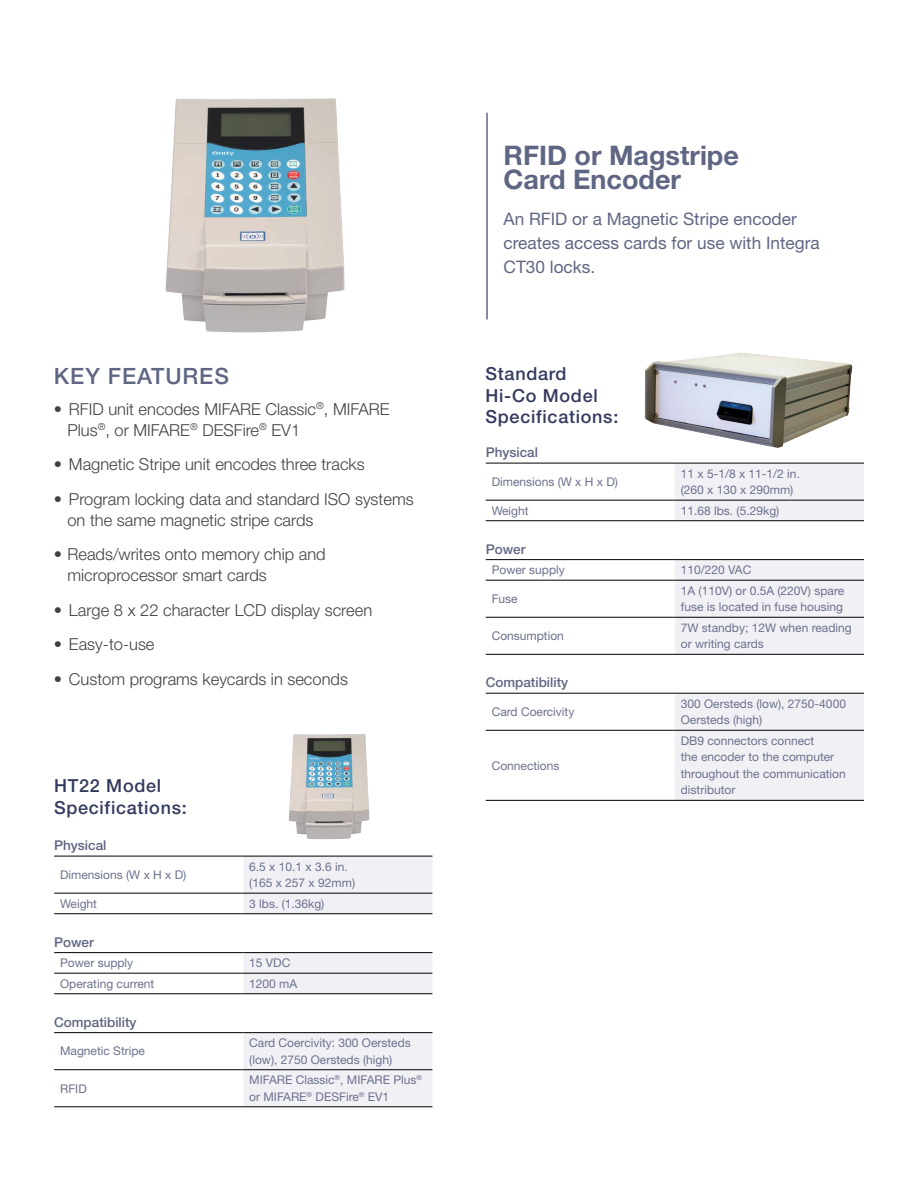
<style>
.page{position:relative;width:918px;height:1188px;background:#fff}
.page>*{position:absolute;margin:0;border:0;box-sizing:border-box;transform-origin:0 0}
.t1{font:700 27px/24.2px "Helvetica Neue LT Pro";color:#5f6683}
.t2{font:500 22.5px "Helvetica Neue LT Pro";letter-spacing:.04em;color:#5f6683}
.t3{font:500 18px/21.6px "Helvetica Neue LT Pro";letter-spacing:.04em;color:#333a5d}
.t4{font:17.25px/24.2px "Helvetica Neue LT Pro";color:#5f6683}
.t5{font:300 16.5px/21px "Helvetica Neue LT Pro";color:#414042}
.t6{font:500 13.5px "Helvetica Neue LT Pro";color:#5f6683}
.t7{font:12px/16.5px "Helvetica Neue LT Pro";color:#6b718d}
</style>
<div class="page">
<hr style="left:486px;top:113px;width:2px;height:206px;background:#5f6683">
<svg style="left:675px;top:464px;width:189px;height:336px;fill:#f1f1f5"></svg>
<hr style="left:486px;top:463px;width:189px;height:1px;background:#000">
<hr style="left:675px;top:463px;width:189px;height:1px;background:#000">
<hr style="left:486px;top:693px;width:189px;height:1px;background:#000">
<hr style="left:675px;top:693px;width:189px;height:1px;background:#000">
<hr style="left:486px;top:500px;width:189px;height:1px;background:#000">
<hr style="left:675px;top:500px;width:189px;height:1px;background:#000">
<hr style="left:486px;top:559px;width:189px;height:1px;background:#000">
<hr style="left:675px;top:559px;width:189px;height:1px;background:#000">
<hr style="left:486px;top:730px;width:189px;height:1px;background:#000">
<hr style="left:675px;top:730px;width:189px;height:1px;background:#000">
<hr style="left:486px;top:800px;width:189px;height:1px;background:#000">
<hr style="left:675px;top:800px;width:189px;height:1px;background:#000">
<hr style="left:486px;top:520px;width:189px;height:1px;background:#000">
<hr style="left:675px;top:520px;width:189px;height:1px;background:#000">
<hr style="left:486px;top:580px;width:189px;height:1px;background:#000">
<hr style="left:675px;top:580px;width:189px;height:1px;background:#000">
<hr style="left:486px;top:617px;width:189px;height:1px;background:#000">
<hr style="left:675px;top:617px;width:189px;height:1px;background:#000">
<hr style="left:486px;top:654px;width:189px;height:1px;background:#000">
<hr style="left:675px;top:654px;width:189px;height:1px;background:#000">
<img style="left:165px;top:98px;width:180px;height:235px">
<svg style="left:243px;top:857px;width:189px;height:250px;fill:#f1f1f5"></svg>
<hr style="left:54px;top:856px;width:189px;height:1px;background:#000">
<hr style="left:243px;top:856px;width:189px;height:1px;background:#000">
<hr style="left:54px;top:1032px;width:189px;height:1px;background:#000">
<hr style="left:243px;top:1032px;width:189px;height:1px;background:#000">
<hr style="left:54px;top:893px;width:189px;height:1px;background:#000">
<hr style="left:243px;top:893px;width:189px;height:1px;background:#000">
<hr style="left:54px;top:952px;width:189px;height:1px;background:#000">
<hr style="left:243px;top:952px;width:189px;height:1px;background:#000">
<hr style="left:54px;top:1069px;width:189px;height:1px;background:#000">
<hr style="left:243px;top:1069px;width:189px;height:1px;background:#000">
<hr style="left:54px;top:1107px;width:189px;height:1px;background:#000">
<hr style="left:243px;top:1107px;width:189px;height:1px;background:#000">
<hr style="left:54px;top:913px;width:189px;height:1px;background:#000">
<hr style="left:243px;top:913px;width:189px;height:1px;background:#000">
<hr style="left:54px;top:973px;width:189px;height:1px;background:#000">
<hr style="left:243px;top:973px;width:189px;height:1px;background:#000">
<hr style="left:54px;top:993px;width:189px;height:1px;background:#000">
<hr style="left:243px;top:993px;width:189px;height:1px;background:#000">
<img style="left:289px;top:734px;width:80px;height:105px">
<img style="left:645px;top:353px;width:207px;height:95px">
<h1 class="t1" style="left:504px;top:143px;width:237px">RFID or Magstripe<br>Card Encoder</h1>
<h3 class="t4" style="left:504px;top:206px;width:318px">An RFID or a Magnetic Stripe encoder creates access cards for use with Integra<br>CT30 locks.</h3>
<h3 class="t3" style="left:486px;top:363px;width:134px">Standard<br>Hi-Co Model<br>Specifications:</h3>
<p class="t6" style="left:486px;top:444px;width:54px">Physical</p>
<p class="t7" style="left:492px;top:473px;width:128px">Dimensions (W x H x D)</p>
<p class="t7" style="left:681px;top:465px;width:121px">11 x 5-1/8 x 11-1/2 in. (260 x 130 x 290mm)</p>
<p class="t7" style="left:492px;top:502px;width:38px">Weight</p>
<p class="t7" style="left:681px;top:502px;width:100px">11.68 lbs. (5.29kg)</p>
<p class="t6" style="left:486px;top:541px;width:41px">Power</p>
<p class="t7" style="left:492px;top:561px;width:75px">Power supply</p>
<p class="t7" style="left:681px;top:561px;width:72px">110/220 VAC</p>
<p class="t7" style="left:492px;top:590px;width:28px">Fuse</p>
<p class="t7" style="left:681px;top:582px;width:165px">1A (110V) or 0.5A (220V) spare fuse is located in fuse housing</p>
<p class="t7" style="left:492px;top:627px;width:74px">Consumption</p>
<p class="t7" style="left:681px;top:619px;width:172px">7W standby; 12W when reading or writing cards</p>
<p class="t6" style="left:486px;top:674px;width:84px">Compatibility</p>
<p class="t7" style="left:492px;top:703px;width:84px">Card Coercivity</p>
<p class="t7" style="left:681px;top:695px;width:167px">300 Oersteds (low), 2750-4000<br>Oersteds (high)</p>
<p class="t7" style="left:492px;top:757px;width:69px">Connections</p>
<h2 class="t2" style="left:54px;top:363px;width:176px">KEY FEATURES</h2>
<h3 class="t5" style="left:67px;top:398px;width:324px;text-indent:-14px">• RFID unit encodes MIFARE Classic<sup>®</sup>, MIFARE<br>Plus<sup>®</sup>, or MIFARE<sup>®</sup> DESFire<sup>®</sup> EV1</h3>
<h3 class="t5" style="left:54px;top:454px;width:312px">• Magnetic Stripe unit encodes three tracks</h3>
<h3 class="t5" style="left:67px;top:488px;width:348px;text-indent:-13px">• Program locking data and standard ISO systems on the same magnetic stripe cards</h3>
<h3 class="t5" style="left:67px;top:544px;width:260px;text-indent:-13px">• Reads/writes onto memory chip and microprocessor smart cards</h3>
<h3 class="t5" style="left:54px;top:599px;width:320px">• Large 8 x 22 character LCD display screen</h3>
<h3 class="t5" style="left:54px;top:634px;width:102px">• Easy-to-use</h3>
<h3 class="t5" style="left:54px;top:668px;width:296px">• Custom programs keycards in seconds</h3>
<p class="t7" style="left:681px;top:732px;width:166px">DB9 connectors connect<br>the encoder to the computer throughout the communication</p>
<h3 class="t3" style="left:54px;top:775px;width:109px">HT22 Model</h3>
<p class="t7" style="left:681px;top:782px;width:56px">distributor</p>
<h3 class="t3" style="left:54px;top:796px;width:134px">Specifications:</h3>
<p class="t6" style="left:54px;top:837px;width:54px">Physical</p>
<p class="t7" style="left:60px;top:866px;width:128px">Dimensions (W x H x D)</p>
<p class="t7" style="left:249px;top:858px;width:107px">6.5 x 10.1 x 3.6 in. (165 x 257 x 92mm)</p>
<p class="t7" style="left:60px;top:895px;width:38px">Weight</p>
<p class="t7" style="left:249px;top:895px;width:77px">3 lbs. (1.36kg)</p>
<p class="t6" style="left:54px;top:934px;width:41px">Power</p>
<p class="t7" style="left:60px;top:954px;width:75px">Power supply</p>
<p class="t7" style="left:249px;top:954px;width:43px">15 VDC</p>
<p class="t7" style="left:60px;top:975px;width:96px">Operating current</p>
<p class="t7" style="left:249px;top:975px;width:50px">1200 mA</p>
<p class="t6" style="left:54px;top:1014px;width:84px">Compatibility</p>
<p class="t7" style="left:60px;top:1043px;width:86px">Magnetic Stripe</p>
<p class="t7" style="left:249px;top:1034px;width:163px">Card Coercivity: 300 Oersteds (low), 2750 Oersteds (high)</p>
<p class="t7" style="left:60px;top:1080px;width:28px">RFID</p>
<p class="t7" style="left:249px;top:1071px;width:174px">MIFARE Classic<sup>®</sup>, MIFARE Plus<sup>® </sup>or MIFARE<sup>®</sup> DESFire<sup>®</sup> EV1</p>
</div>
